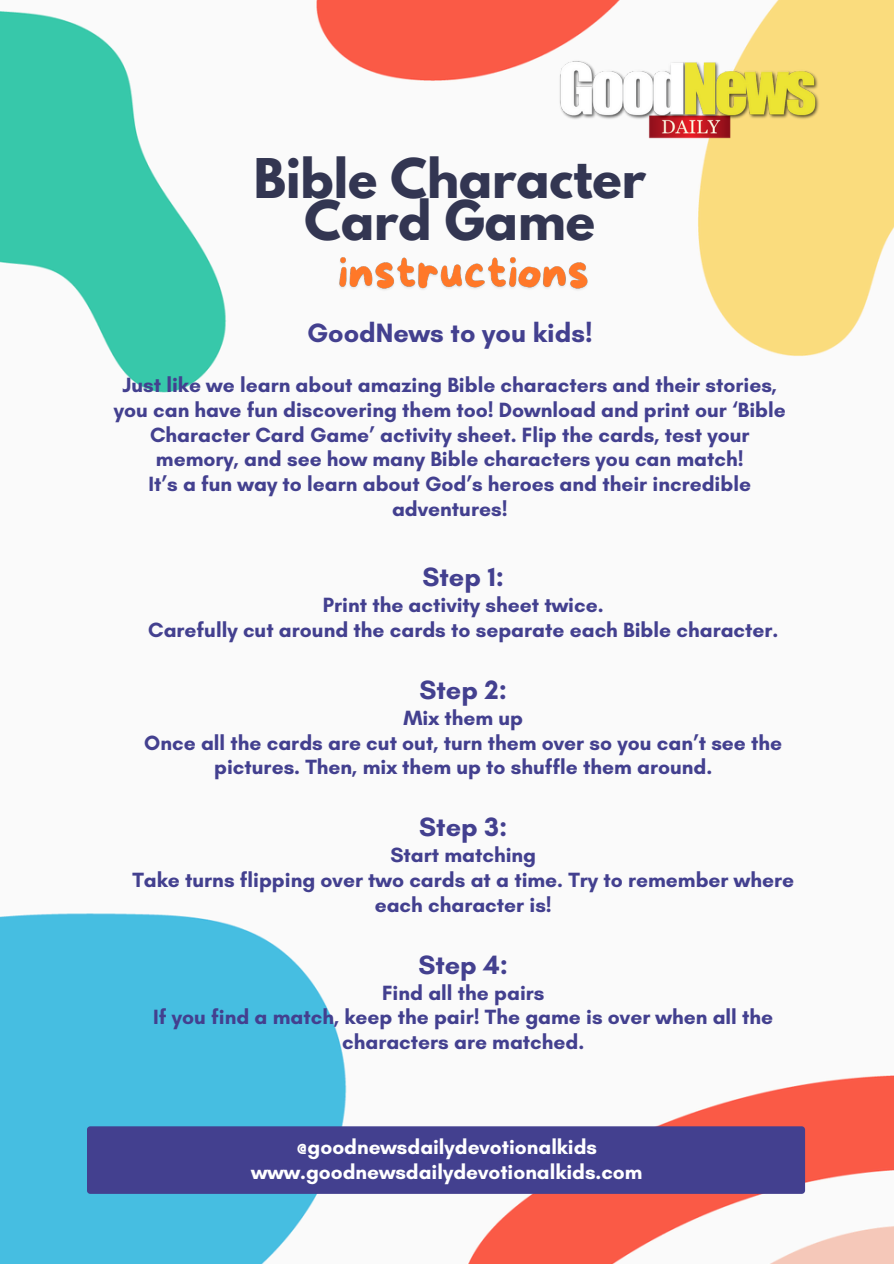
<style>
.page{position:relative;width:894px;height:1264px;background:#fff}
.page>*{position:absolute;margin:0;border:0;box-sizing:border-box;transform-origin:0 0}
.t1{font:700 48.45px/41.7px "League Spartan";color:#333652;text-align:center}
.t2{font:700 27px "Glacial Indifference";color:#43408f}
.t3{font:700 21px/24.8px "Glacial Indifference";color:#43408f;text-align:center}
.t4{font:700 20.85px/24.8px "Glacial Indifference";color:#fff;text-align:center}
</style>
<div class="page">
<img style="left:0;top:0;width:893px;height:1263px">
<img style="left:554px;top:59px;width:266px;height:83px">
<div style="left:87px;top:1126px;width:717px;height:67px;background:#43408f;border-radius:3px"></div>
<img style="left:334px;top:247px;width:258px;height:56px">
<h1 class="t1" style="left:254px;top:164px;width:393px">Bible Character<br>Card Game</h1>
<p class="t2" style="left:307px;top:316px;width:287px">GoodNews to you kids!</p>
<p class="t3" style="left:114px;top:372px;width:673px">Just like we learn about amazing Bible characters and their stories, you can have fun discovering them too! Download and print our ‘Bible Character Card Game’ activity sheet. Flip the cards, test your memory, and see how many Bible characters you can match!</p>
<p class="t3" style="left:148px;top:471px;width:604px">It’s a fun way to learn about God’s heroes and their incredible adventures!</p>
<p class="t2" style="left:422px;top:561px;width:83px">Step 1:</p>
<p class="t3" style="left:323px;top:592px;width:282px">Print the activity sheet twice.</p>
<p class="t3" style="left:148px;top:617px;width:631px">Carefully cut around the cards to separate each Bible character.</p>
<p class="t2" style="left:419px;top:673px;width:89px">Step 2:</p>
<p class="t3" style="left:403px;top:705px;width:121px">Mix them up</p>
<p class="t3" style="left:144px;top:730px;width:639px">Once all the cards are cut out, turn them over so you can’t see the pictures. Then, mix them up to shuffle them around.</p>
<p class="t2" style="left:419px;top:810px;width:90px">Step 3:</p>
<p class="t3" style="left:390px;top:842px;width:147px">Start matching</p>
<p class="t3" style="left:132px;top:867px;width:663px">Take turns flipping over two cards at a time. Try to remember where each character is!</p>
<p class="t2" style="left:418px;top:948px;width:91px">Step 4:</p>
<p class="t3" style="left:382px;top:979px;width:164px">Find all the pairs</p>
<p class="t3" style="left:153px;top:1004px;width:621px">If you find a match, keep the pair! The game is over when all the characters are matched.</p>
<h3 class="t4" style="left:251px;top:1134px;width:393px">@goodnewsdailydevotionalkids www.goodnewsdailydevotionalkids.com</h3>
</div>
